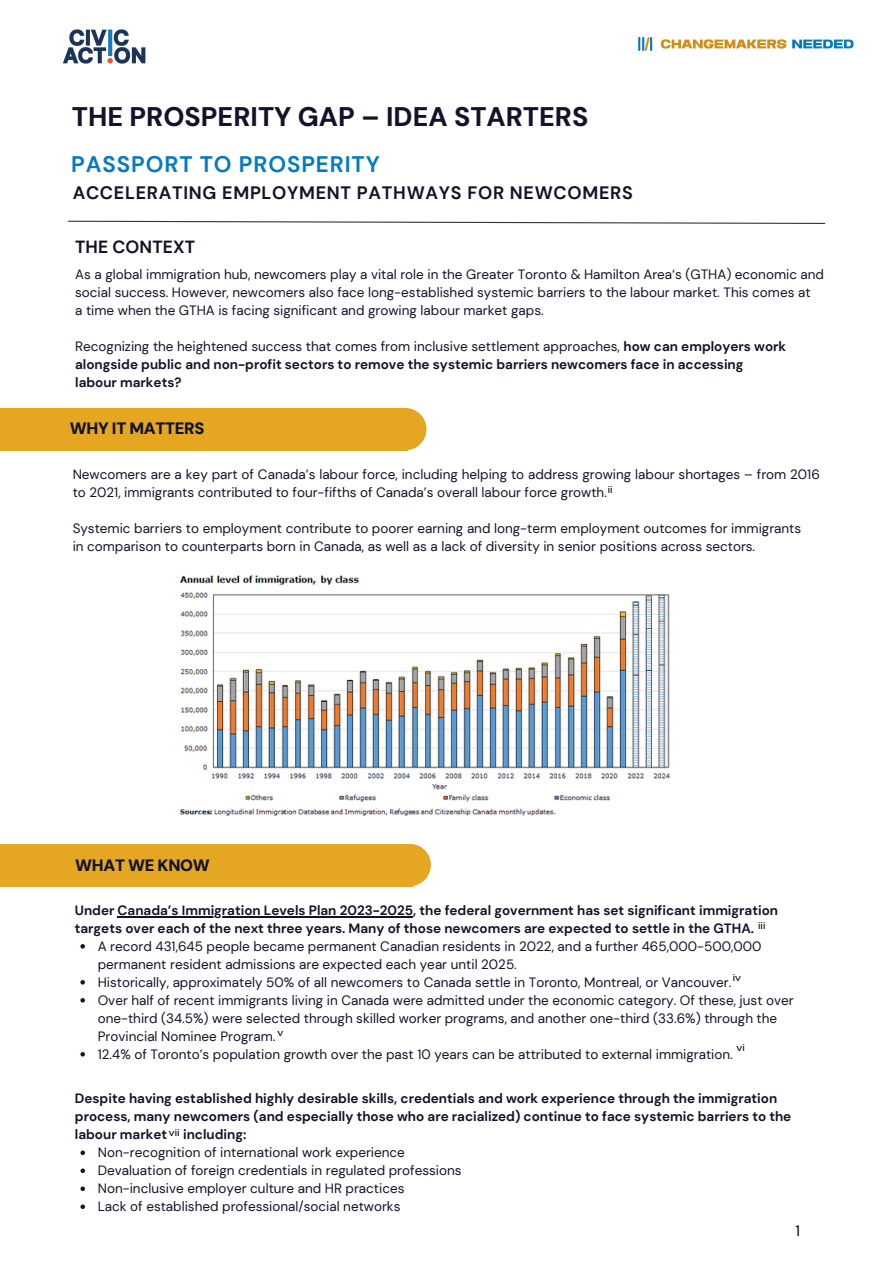
<style>
.page{position:relative;width:893px;height:1264px;background:#fff}
.page>*{position:absolute;margin:0;border:0;box-sizing:border-box;transform-origin:0 0}
.t1{font:800 27px "DM Sans";color:#12122a}
.t2{font:700 22.5px "DM Sans";letter-spacing:.04em;color:#047bc1}
.t3{font:700 18px "DM Sans";letter-spacing:.04em;color:#12122a}
.t4{font:700 17.55px "DM Sans";letter-spacing:.005em;color:#12122a}
.t5{font:900 16.5px "DM Sans";letter-spacing:-.02em;color:#12122a}
.t6{font:15px "DM Sans";color:#000}
.t7{font:13.5px/18px "DM Sans";color:#12122a}
.t8{font:700 13.5px/18px "DM Sans";color:#12122a}
.t9{font:9.6px "Archivo Expanded";color:#000}
.s1{font-weight:400}
</style>
<div class="page">
<div style="left:0;top:408px;width:408px;height:42px;background:#e5a621"></div>
<div style="left:384px;top:408px;width:42px;height:42px;background:#e5a621;border-radius:50%"></div>
<div style="left:0;top:843px;width:412px;height:43px;background:#e5a621"></div>
<div style="left:388px;top:843px;width:43px;height:43px;background:#e5a621;border-radius:50%"></div>
<svg style="left:68px;top:220px;width:758px;height:4px"></svg>
<img style="left:179px;top:575px;width:492px;height:240px">
<svg style="left:80px;top:944px;width:5px;height:4px"></svg>
<svg style="left:80px;top:980px;width:5px;height:4px"></svg>
<svg style="left:80px;top:998px;width:5px;height:4px"></svg>
<svg style="left:80px;top:1052px;width:5px;height:4px"></svg>
<hr style="left:118px;top:916px;width:295px;height:1px;background:#12122a">
<svg style="left:80px;top:1150px;width:5px;height:4px"></svg>
<svg style="left:80px;top:1168px;width:5px;height:4px"></svg>
<svg style="left:80px;top:1186px;width:5px;height:4px"></svg>
<svg style="left:80px;top:1204px;width:5px;height:4px"></svg>
<img style="left:63px;top:29px;width:83px;height:35px">
<svg style="left:660px;top:39px;width:126px;height:10px"></svg>
<svg style="left:792px;top:40px;width:61px;height:8px"></svg>
<svg style="left:638px;top:37px;width:14px;height:14px"></svg>
<p class="t1" style="left:72px;top:99px;width:518px">THE PROSPERITY GAP – IDEA STARTERS</p>
<p class="t2" style="left:71px;top:150px;width:310px">PASSPORT TO PROSPERITY</p>
<p class="t3" style="left:73px;top:181px;width:561px">ACCELERATING EMPLOYMENT PATHWAYS FOR NEWCOMERS</p>
<p class="t4" style="left:75px;top:235px;width:121px">THE CONTEXT</p>
<p class="t7" style="left:75px;top:265px;width:750px">As a global immigration hub, newcomers play a vital role in the Greater Toronto &amp; Hamilton Area‘s (GTHA) economic and social success. However, newcomers also face long-established systemic barriers to the labour market. This comes at</p>
<p class="t7" style="left:75px;top:301px;width:470px">a time when the GTHA is facing significant and growing labour market gaps.</p>
<p class="t8" style="left:75px;top:337px;width:712px"><span class="s1">Recognizing the heightened success that comes from inclusive settlement approaches,</span> how can employers work alongside public and non-profit sectors to remove the systemic barriers newcomers face in accessing</p>
<p class="t8" style="left:75px;top:373px;width:108px">labour markets?</p>
<p class="t5" style="left:70px;top:418px;width:136px">WHY IT MATTERS</p>
<p class="t7" style="left:73px;top:465px;width:748px">Newcomers are a key part of Canada’s labour force, including helping to address growing labour shortages – from 2016 to 2021, immigrants contributed to four-fifths of Canada’s overall labour force growth.</p>
<p class="t7" style="left:73px;top:519px;width:730px">Systemic barriers to employment contribute to poorer earning and long-term employment outcomes for immigrants</p>
<p class="t9" style="left:607px;top:484px;width:6px">ii</p>
<p class="t7" style="left:73px;top:537px;width:684px">in comparison to counterparts born in Canada, as well as a lack of diversity in senior positions across sectors.</p>
<p class="t5" style="left:75px;top:854px;width:136px">WHAT WE KNOW</p>
<p class="t8" style="left:75px;top:901px;width:704px">Under Canada’s Immigration Levels Plan 2023-2025, the federal government has set significant immigration targets over each of the next three years. Many of those newcomers are expected to settle in the GTHA.</p>
<p class="t9" style="left:758px;top:920px;width:9px">iii</p>
<p class="t7" style="left:98px;top:937px;width:665px">A record 431,645 people became permanent Canadian residents in 2022, and a further 465,000-500,000 permanent resident admissions are expected each year until 2025.</p>
<p class="t7" style="left:98px;top:973px;width:635px">Historically, approximately 50% of all newcomers to Canada settle in Toronto, Montreal, or Vancouver.</p>
<p class="t7" style="left:98px;top:991px;width:697px">Over half of recent immigrants living in Canada were admitted under the economic category. Of these, just over one-third (34.5%) were selected through skilled worker programs, and another one-third (33.6%) through the<br>Provincial Nominee Program.</p>
<p class="t7" style="left:98px;top:1045px;width:636px">12.4% of Toronto’s population growth over the past 10 years can be attributed to external immigration.</p>
<p class="t9" style="left:732px;top:972px;width:10px">iv</p>
<p class="t9" style="left:277px;top:1027px;width:7px">v</p>
<p class="t9" style="left:736px;top:1042px;width:10px">vi</p>
<p class="t8" style="left:75px;top:1089px;width:718px">Despite having established highly desirable skills, credentials and work experience through the immigration process, many newcomers (and especially those who are racialized) continue to face systemic barriers to the labour market including:</p>
<p class="t9" style="left:169px;top:1127px;width:12px">vii</p>
<p class="t7" style="left:98px;top:1143px;width:308px">Non-recognition of international work experience</p>
<p class="t7" style="left:98px;top:1161px;width:365px">Devaluation of foreign credentials in regulated professions</p>
<p class="t7" style="left:98px;top:1179px;width:308px">Non-inclusive employer culture and HR practices</p>
<p class="t7" style="left:98px;top:1197px;width:304px">Lack of established professional/social networks</p>
<p class="t6" style="left:795px;top:1221px;width:6px">1</p>
</div>
